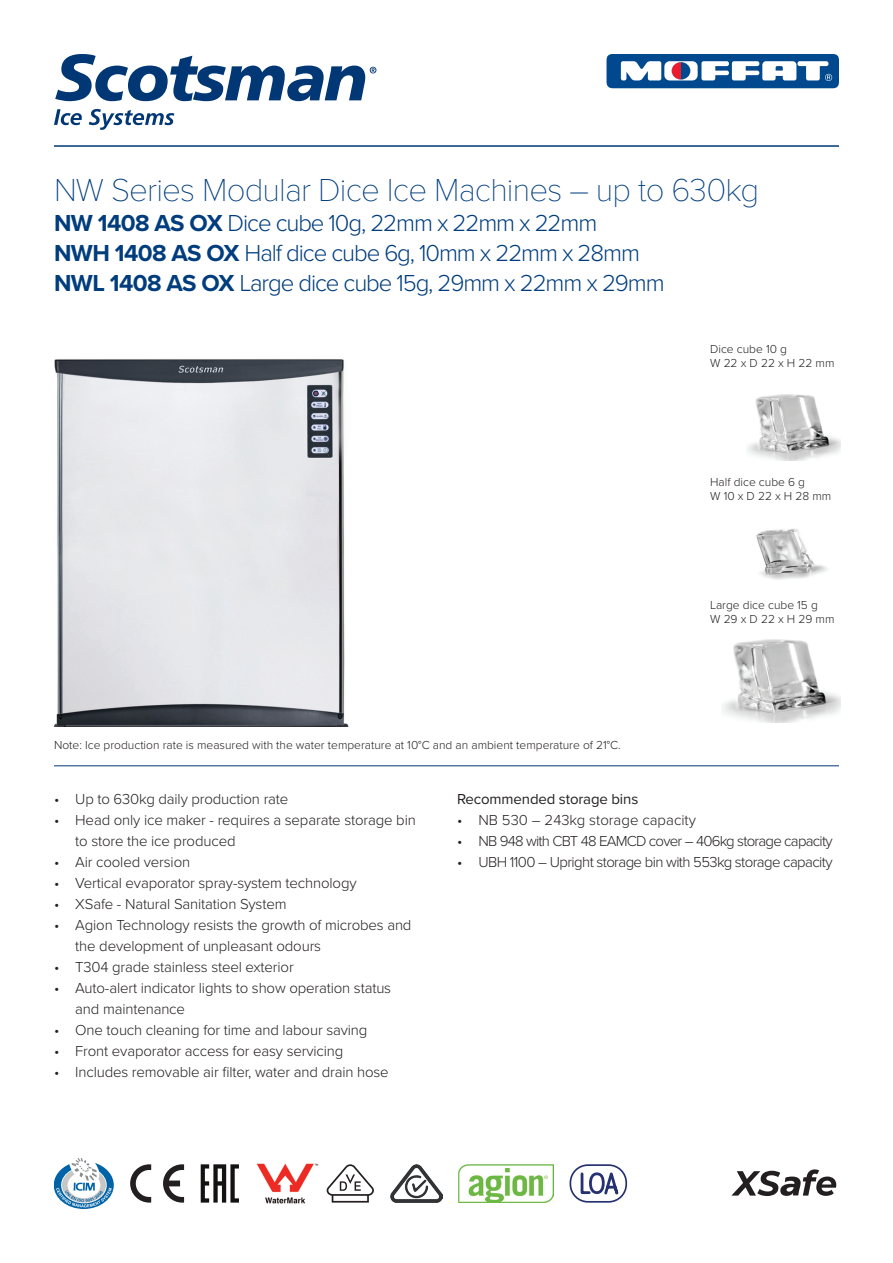
<style>
.page{position:relative;width:893px;height:1263px;background:#fff}
.page>*{position:absolute;margin:0;border:0;box-sizing:border-box;transform-origin:0 0}
.t1{font:100 33px "Proxima Nova T";letter-spacing:-.025em;color:#013d7d}
.t2{font:300 24px/30px "Proxima Nova";letter-spacing:-.045em;color:#013d7d}
.t3{font:300 15px/21px "Proxima Nova";letter-spacing:-.01em;color:#231f20}
.t4{font:300 15px "Proxima Nova";letter-spacing:-.04em;color:#231f20}
.t5{font:300 15px "Proxima Nova";letter-spacing:-.05em;color:#231f20}
.t6{font:15px "Proxima Nova";letter-spacing:-.01em;color:#231f20}
.t7{font:300 12px/14.2px "Proxima Nova";color:#231f20}
.s1{font-weight:700}
</style>
<div class="page">
<img style="left:54px;top:359px;width:295px;height:367px">
<svg style="left:55px;top:54px;width:321px;height:47px"></svg>
<svg style="left:54px;top:109px;width:28px;height:16px"></svg>
<svg style="left:89px;top:109px;width:85px;height:21px"></svg>
<hr style="left:54px;top:145px;width:785px;height:2px;background:#013775">
<hr style="left:54px;top:765px;width:785px;height:1px;background:#013775">
<svg style="left:606px;top:54px;width:233px;height:34px"></svg>
<svg style="left:54px;top:1158px;width:60px;height:51px"></svg>
<svg style="left:163px;top:1164px;width:21px;height:38px"></svg>
<svg style="left:131px;top:1164px;width:20px;height:38px"></svg>
<svg style="left:201px;top:1164px;width:38px;height:38px"></svg>
<svg style="left:327px;top:1164px;width:47px;height:38px"></svg>
<img style="left:390px;top:1164px;width:52px;height:38px">
<img style="left:458px;top:1164px;width:95px;height:38px">
<div style="left:570px;top:1164px;width:57px;height:38px;border:2px solid #263171;border-radius:18px"></div>
<svg style="left:580px;top:1172px;width:12px;height:22px"></svg>
<div style="left:589px;top:1172px;width:16px;height:22px;border:3px solid #263171;border-radius:50%"></div>
<svg style="left:602px;top:1164px;width:18px;height:31px"></svg>
<img style="left:256px;top:1163px;width:63px;height:41px">
<img style="left:722px;top:639px;width:118px;height:84px">
<img style="left:756px;top:528px;width:71px;height:52px">
<img style="left:747px;top:394px;width:93px;height:67px">
<svg style="left:731px;top:1169px;width:105px;height:27px"></svg>
<h1 class="t1" style="left:54px;top:165px;width:706px">NW Series Modular Dice Ice Machines – up to 630kg</h1>
<h2 class="t2" style="left:54px;top:207px;width:612px"><span class="s1">NW 1408 AS OX</span> Dice cube 10g, 22mm x 22mm x 22mm<br><span class="s1">NWH 1408 AS OX</span> Half dice cube 6g, 10mm x 22mm x 28mm<br><span class="s1">NWL 1408 AS OX</span> Large dice cube 15g, 29mm x 22mm x 29mm</h2>
<p class="t7" style="left:710px;top:341px;width:126px">Dice cube 10 g<br>W 22 x D 22 x H 22 mm</p>
<p class="t7" style="left:710px;top:474px;width:123px">Half dice cube 6 g<br>W 10 x D 22 x H 28 mm</p>
<p class="t7" style="left:54px;top:738px;width:568px">Note: Ice production rate is measured with the water temperature at 10°C and an ambient temperature of 21°C.</p>
<p class="t7" style="left:710px;top:597px;width:126px">Large dice cube 15 g<br>W 29 x D 22 x H 29 mm</p>
<p class="t3" style="left:54px;top:787px;width:236px">• Up to 630kg daily production rate</p>
<p class="t3" style="left:75px;top:808px;width:342px;text-indent:-21px">• Head only ice maker - requires a separate storage bin to store the ice produced</p>
<p class="t3" style="left:54px;top:850px;width:138px">• Air cooled version</p>
<p class="t3" style="left:54px;top:871px;width:304px">• Vertical evaporator spray-system technology</p>
<p class="t3" style="left:54px;top:892px;width:234px">• XSafe - Natural Sanitation System</p>
<p class="t3" style="left:75px;top:913px;width:338px;text-indent:-21px">• Agion Technology resists the growth of microbes and the development of unpleasant odours</p>
<p class="t3" style="left:54px;top:955px;width:241px">• T304 grade stainless steel exterior</p>
<p class="t3" style="left:75px;top:976px;width:317px;text-indent:-21px">• Auto-alert indicator lights to show operation status and maintenance</p>
<p class="t3" style="left:54px;top:1018px;width:315px">• One touch cleaning for time and labour saving</p>
<p class="t3" style="left:54px;top:1039px;width:291px">• Front evaporator access for easy servicing</p>
<p class="t3" style="left:54px;top:1060px;width:336px">• Includes removable air filter, water and drain hose</p>
<p class="t6" style="left:457px;top:787px;width:183px">Recommended storage bins</p>
<p class="t3" style="left:457px;top:808px;width:240px">• NB 530 – 243kg storage capacity</p>
<p class="t5" style="left:457px;top:829px;width:377px">• NB 948 with CBT 48 EAMCD cover – 406kg storage capacity</p>
<p class="t4" style="left:457px;top:850px;width:377px">• UBH 1100 – Upright storage bin with 553kg storage capacity</p>
</div>
